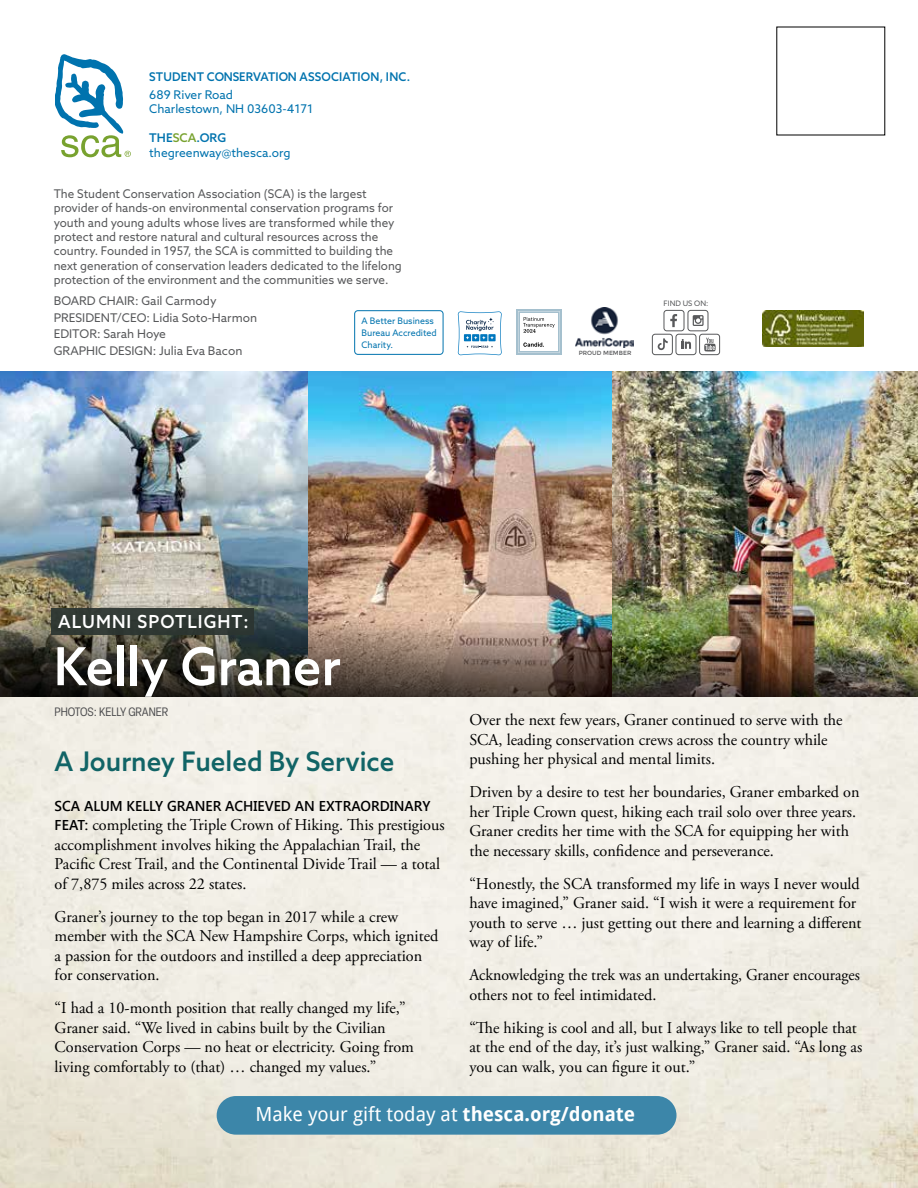
<style>
.page{position:relative;width:918px;height:1188px;background:#fff}
.page>*{position:absolute;margin:0;border:0;box-sizing:border-box;transform-origin:0 0}
.t1{font:500 52.5px "Azo Sans";color:#fff;scale:.96 1}
.t2{font:500 27px "Azo Sans";color:#116466;scale:.96 1}
.t3{font:19.5px "Droid Sans";color:#fff}
.t4{font:500 18px "Azo Sans";letter-spacing:.06em;color:#fff;scale:.96 1}
.t5{font:16.5px/19.5px "Adobe Garamond Pro";color:#000}
.t6{font:16.5px/19.5px "Adobe Garamond Pro";color:#000;scale:.96 1}
.t7{font:600 14.25px "Segoe UI";color:#000}
.t8{font:12px/14.4px "Azo Sans";color:#58595b}
.t9{font:12px/14.4px "Azo Sans";color:#0073ae}
.t10{font:500 12px "Azo Sans";letter-spacing:.01em;color:#0073ae;scale:.96 1}
.t11{font:condensed 12px "Elza";color:#4d4d4f}
.t12{font:9px/12px "Azo Sans";color:#0073ae}
.t13{font:7.5px "Azo Sans";color:#58595b}
.t14{font:6px "Montserrat";color:#58595b}
.s1{font-weight:500}
.s2{font-weight:500;color:#78a22f}
.s3{font-family:"Segoe UI";font-weight:600;font-size:14.25px}
.s4{font-weight:700}
</style>
<div class="page">
<img style="left:0;top:372px;width:918px;height:174px">
<div style="left:516px;top:309px;width:46px;height:46px;background:#a5c0ce"></div>
<svg style="left:518px;top:311px;width:42px;height:42px;background:#e1e5e7"></svg>
<img style="left:575px;top:307px;width:59px;height:40px">
<img style="left:762px;top:310px;width:101px;height:36px">
<svg style="left:55px;top:54px;width:76px;height:103px"></svg>
<svg style="left:270px;top:1170px;width:4px;height:5px"></svg>
<div style="left:217px;top:1096px;width:460px;height:39px;background:#3c86a9;border-radius:19px"></div>
<svg style="left:458px;top:311px;width:44px;height:44px"></svg>
<div style="left:354px;top:310px;width:89px;height:45px;border:1px solid #0073ae;border-radius:3px"></div>
<div style="left:664px;top:310px;width:20px;height:21px;border:1px solid #58595b;border-radius:3px"></div>
<svg style="left:670px;top:314px;width:7px;height:13px"></svg>
<div style="left:688px;top:310px;width:20px;height:21px;border:1px solid #58595b;border-radius:3px"></div>
<svg style="left:693px;top:315px;width:11px;height:11px"></svg>
<div style="left:652px;top:334px;width:21px;height:21px;border:1px solid #58595b;border-radius:3px"></div>
<svg style="left:657px;top:338px;width:11px;height:12px"></svg>
<div style="left:676px;top:334px;width:20px;height:21px;border:1px solid #58595b;border-radius:3px"></div>
<svg style="left:682px;top:339px;width:9px;height:10px"></svg>
<div style="left:699px;top:334px;width:21px;height:21px;border:1px solid #58595b;border-radius:3px"></div>
<svg style="left:704px;top:338px;width:12px;height:14px"></svg>
<img style="left:0;top:546px;width:918px;height:151px">
<div style="left:51px;top:609px;width:203px;height:26px;background:#2c3531"></div>
<p class="t10" style="left:149px;top:69px;width:273px">STUDENT CONSERVATION ASSOCIATION, INC.</p>
<p class="t9" style="left:149px;top:87px;width:166px">689 River Road<br>Charlestown, NH 03603-4171</p>
<p class="t9" style="left:149px;top:130px;width:143px;line-height:15px"><span class="s1">THE</span><span class="s2">SCA</span><span class="s1">.ORG </span>thegreenway@thesca.org</p>
<p class="t8" style="left:54px;top:186px;width:350px">The Student Conservation Association (SCA) is the largest provider of hands-on environmental conservation programs for youth and young adults whose lives are transformed while they protect and restore natural and cultural resources across the country. Founded in 1957, the SCA is committed to building the next generation of conservation leaders dedicated to the lifelong protection of the environment and the communities we serve.</p>
<p class="t8" style="left:54px;top:292px;width:205px;line-height:16.5px">BOARD CHAIR: Gail Carmody<br>PRESIDENT/CEO: Lidia Soto-Harmon<br>EDITOR: Sarah Hoye<br>GRAPHIC DESIGN: Julia Eva Bacon</p>
<p class="t13" style="left:664px;top:299px;width:46px">FIND US ON:</p>
<p class="t12" style="left:362px;top:315px;width:77px">A Better Business<br>Bureau Accredited<br>Charity.</p>
<p class="t14" style="left:579px;top:349px;width:54px">PROUD MEMBER</p>
<p class="t4" style="left:58px;top:610px;width:200px">ALUMNI SPOTLIGHT:</p>
<h1 class="t1" style="left:54px;top:632px;width:301px">Kelly Graner</h1>
<p class="t11" style="left:55px;top:704px;width:115px">PHOTOS: KELLY GRANER</p>
<p class="t5" style="left:469px;top:711px;width:375px">Over the next few years, Graner continued to serve with the<br>SCA, leading conservation crews across the country while pushing her physical and mental limits.</p>
<p class="t5" style="left:469px;top:783px;width:392px">Driven by a desire to test her boundaries, Graner embarked on her Triple Crown quest, hiking each trail solo over three years.<br>Graner credits her time with the SCA for equipping her with the necessary skills, confidence and perseverance.</p>
<p class="t5" style="left:469px;top:874px;width:394px">“Honestly, the SCA transformed my life in ways I never would have imagined,” Graner said. “I wish it were a requirement for youth to serve … just getting out there and learning a different way of life.”</p>
<p class="t6" style="left:469px;top:966px;width:408px">Acknowledging the trek was an undertaking, Graner encourages others not to feel intimidated.</p>
<p class="t5" style="left:469px;top:1018px;width:394px">“The hiking is cool and all, but I always like to tell people that at the end of the day, it’s just walking,” Graner said. “As long as you can walk, you can figure it out.”</p>
<h2 class="t2" style="left:55px;top:744px;width:355px">A Journey Fueled By Service</h2>
<p class="t7" style="left:55px;top:796px;width:377px">SCA ALUM KELLY GRANER ACHIEVED AN EXTRAORDINARY</p>
<p class="t5" style="left:55px;top:816px;width:392px"><span class="s3">FEAT:</span> completing the Triple Crown of Hiking. This prestigious accomplishment involves hiking the Appalachian Trail, the Pacific Crest Trail, and the Continental Divide Trail — a total of 7,875 miles across 22 states.</p>
<p class="t5" style="left:55px;top:907px;width:385px">Graner’s journey to the top began in 2017 while a crew member with the SCA New Hampshire Corps, which ignited a passion for the outdoors and instilled a deep appreciation for conservation.</p>
<p class="t5" style="left:55px;top:999px;width:361px">“I had a 10-month position that really changed my life,” Graner said. “We lived in cabins built by the Civilian Conservation Corps — no heat or electricity. Going from living comfortably to (that) … changed my values.”</p>
<p class="t3" style="left:256px;top:1101px;width:381px">Make your gift today at <span class="s4">thesca.org/donate</span></p>
</div>
